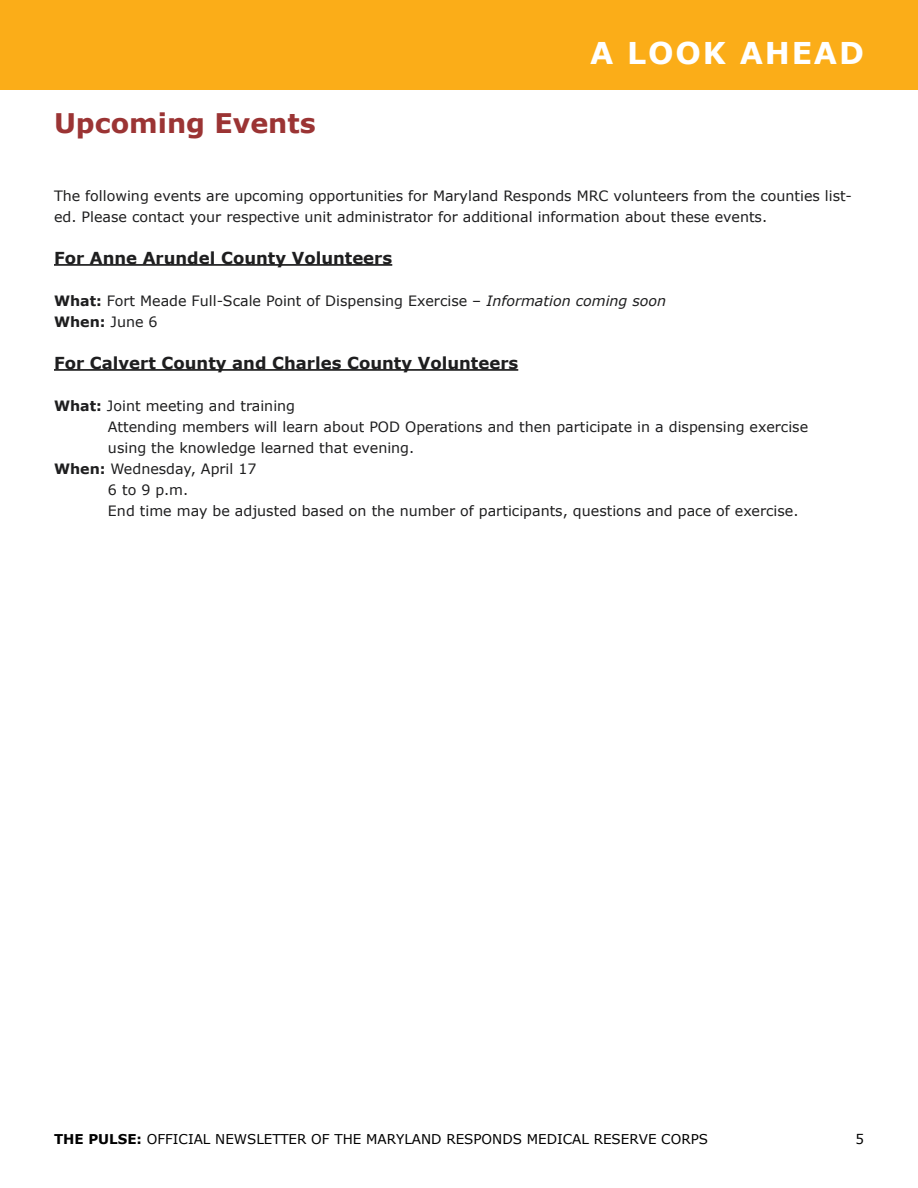
<style>
.page{position:relative;width:918px;height:1188px;background:#fff}
.page>*{position:absolute;margin:0;border:0;box-sizing:border-box;transform-origin:0 0}
.t1{font:700 30px "Verdana";letter-spacing:.06em;color:#fff}
.t2{font:700 27px "Verdana";color:#9b3434}
.t3{font:700 16.5px "Verdana";color:#1e1e1f}
.t4{font:14.25px/21px "Verdana";color:#1e1e1f}
.t5{font:13.5px "Verdana";color:#000}
.s1{font-weight:700}
.s2{font-style:italic}
</style>
<div class="page">
<div style="left:0;top:0;width:918px;height:90px;background:#fbad18"></div>
<hr style="left:54px;top:264px;width:338px;height:2px;background:#1e1e1f">
<hr style="left:54px;top:369px;width:464px;height:2px;background:#1e1e1f">
<h2 class="t2" style="left:54px;top:104px;width:263px">U pcoming Events</h2>
<h1 class="t1" style="left:590px;top:32px;width:275px">A look ah ead</h1>
<p class="t4" style="left:54px;top:185px;width:799px">The following events are upcoming opportunities for Maryland Responds MRC volunteers from the counties list&shy;ed. Please contact your respective unit administrator for additional information about these events.</p>
<p class="t3" style="left:54px;top:246px;width:340px">For Anne Arundel County Volunteers</p>
<p class="t4" style="left:54px;top:290px;width:614px"><span class="s1">What:</span> Fort Meade Full-Scale Point of Dispensing Exercise – <span class="s2">Information coming soon<br></span><span class="s1">When:</span> June 6</p>
<p class="t3" style="left:54px;top:351px;width:466px">For Calvert County and Charles County Volunteers</p>
<p class="t4" style="left:54px;top:395px;width:243px"><span class="s1">What:</span> Joint meeting and training</p>
<p class="t4" style="left:108px;top:416px;width:702px">Attending members will learn about POD Operations and then participate in a dispensing exercise</p>
<p class="t4" style="left:108px;top:437px;width:308px">using the knowledge learned that evening.</p>
<p class="t4" style="left:54px;top:458px;width:204px"><span class="s1">When:</span> Wednesday, April 17</p>
<p class="t4" style="left:108px;top:479px;width:82px">6 to 9 p.m.</p>
<p class="t4" style="left:108px;top:500px;width:692px">End time may be adjusted based on the number of participants, questions and pace of exercise.</p>
<p class="t5" style="left:54px;top:1130px;width:656px"><span class="s1">THE PULSE:</span> OFFICIAL NEWSLETTER OF THE MARYLAND RESPONDS MEDICAL RESERVE CORPS</p>
<p class="t5" style="left:855px;top:1130px;width:10px">5</p>
</div>
